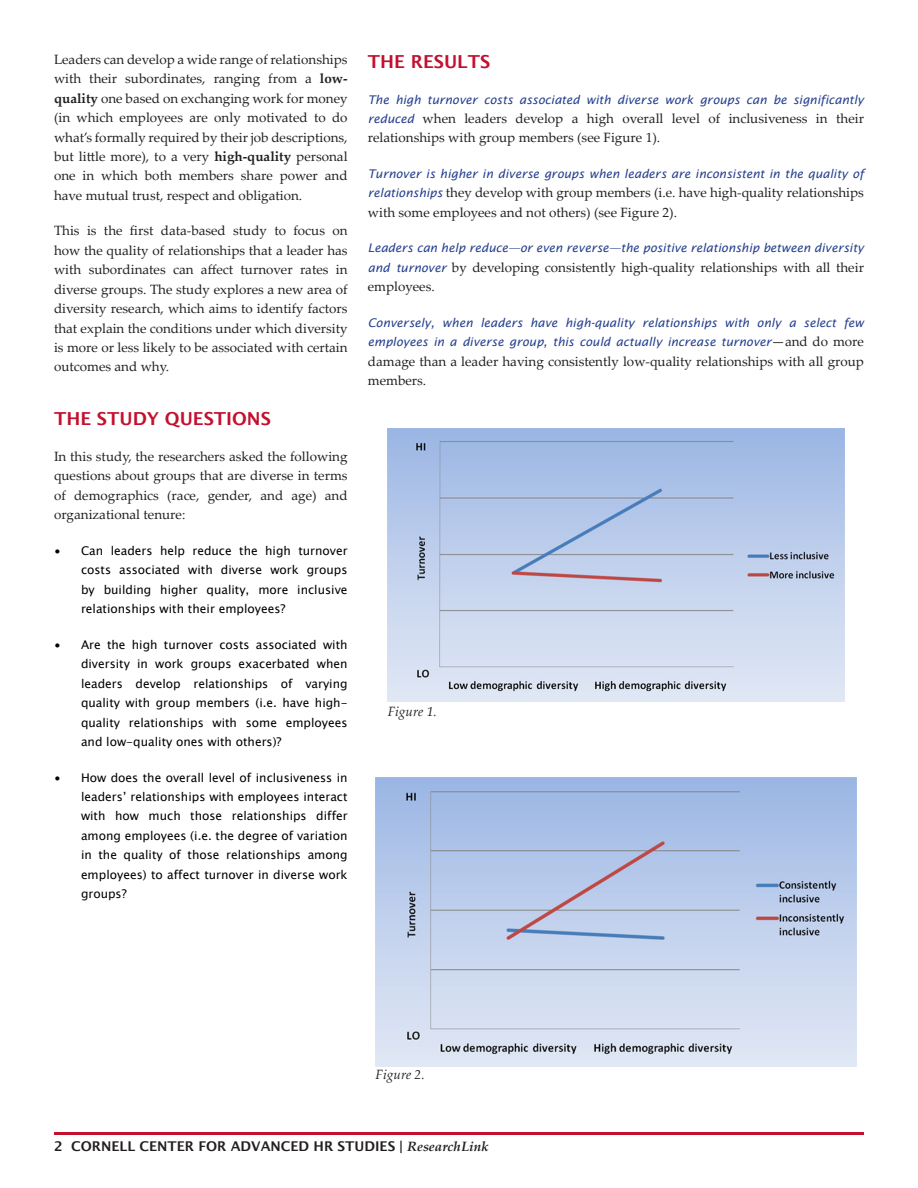
<style>
.page{position:relative;width:918px;height:1188px;background:#fff}
.page>*{position:absolute;margin:0;border:0;box-sizing:border-box;transform-origin:0 0}
.Section_Heading{font:600 18px "Lucida Sans";color:#c3102f}
.t1{font:13.5px/19.5px "Palatino Linotype";color:#231f20}
.Boilerplate_TItle{font:600 13.5px "Lucida Sans";color:#231f20}
.Figure_Captions{font:italic 13.5px "Palatino Linotype";color:#231f20}
.Basic_Bulleted_List{font:12px/19.5px "Lucida Sans Unicode";color:#000;text-align:justify}
.t2{font:italic 12px/19.5px "Lucida Sans";color:#253f8e}
.s1{font-weight:700}
.s2{font-family:"Lucida Sans";font-style:italic;font-size:12px;color:#253f8e}
.s3{font-family:"Palatino Linotype";font-style:normal;font-size:13.5px;color:#231f20}
.s4{font-family:"Palatino Linotype";font-weight:700;font-style:italic}
</style>
<div class="page">
<hr style="left:54px;top:1133px;width:810px;height:2px;background:#c3102f">
<img style="left:388px;top:428px;width:456px;height:274px">
<img style="left:376px;top:777px;width:480px;height:289px">
<p class="t1" style="left:54px;top:49px;width:295px;text-align:justify">Leaders can develop a wide range of relationships with their subordinates, ranging from a <span class="s1">low&shy;quality</span> one based on exchanging work for money (in which employees are only motivated to do what’s formally required by their job descriptions, but little more), to a very <span class="s1">high-quality</span> personal one in which both members share power and have mutual trust, respect and obligation.</p>
<p class="t1" style="left:54px;top:221px;width:295px;text-align:justify">This is the first data-based study to focus on how the quality of relationships that a leader has with subordinates can affect turnover rates in diverse groups. The study explores a new area of diversity research, which aims to identify factors that explain the conditions under which diversity is more or less likely to be associated with certain outcomes and why.</p>
<p class="Section_Heading" style="left:54px;top:409px;width:218px">THE STUDY QUESTIONS</p>
<p class="t1" style="left:54px;top:446px;width:295px;text-align:justify">In this study, the researchers asked the following questions about groups that are diverse in terms of demographics (race, gender, and age) and organizational tenure:</p>
<p class="Basic_Bulleted_List" style="left:54px;top:541px;width:8px">∙</p>
<p class="Basic_Bulleted_List" style="left:81px;top:541px;width:268px">Can leaders help reduce the high turnover costs associated with diverse work groups by building higher quality, more inclusive relationships with their employees?</p>
<p class="Basic_Bulleted_List" style="left:54px;top:635px;width:8px">∙</p>
<p class="Basic_Bulleted_List" style="left:81px;top:635px;width:268px">Are the high turnover costs associated with diversity in work groups exacerbated when leaders develop relationships of varying quality with group members (i.e. have high&shy;quality relationships with some employees and low-quality ones with others)?</p>
<p class="Basic_Bulleted_List" style="left:54px;top:768px;width:8px">∙</p>
<p class="Basic_Bulleted_List" style="left:81px;top:768px;width:268px">How does the overall level of inclusiveness in leaders’ relationships with employees interact with how much those relationships differ among employees (i.e. the degree of variation in the quality of those relationships among employees) to affect turnover in diverse work groups?</p>
<p class="Section_Heading" style="left:368px;top:51px;width:124px">THE RESULTS</p>
<p class="t2" style="left:368px;top:89px;width:497px">The high turnover costs associated with diverse work groups can be significantly</p>
<p class="t1" style="left:368px;top:108px;width:498px"><span class="s2">reduced</span> when leaders develop a high overall level of inclusiveness in their relationships with group members (see Figure 1).</p>
<p class="t2" style="left:368px;top:164px;width:498px">Turnover is higher in diverse groups when leaders are inconsistent in the quality of</p>
<p class="t1" style="left:368px;top:183px;width:498px"><span class="s2">relationships</span> they develop with group members (i.e. have high-quality relationships with some employees and not others) (see Figure 2).</p>
<p class="t2" style="left:368px;top:238px;width:498px">Leaders can help reduce—or even reverse—the positive relationship between diversity</p>
<p class="t1" style="left:368px;top:257px;width:498px"><span class="s2">and turnover</span> by developing consistently high-quality relationships with all their employees.</p>
<p class="t2" style="left:368px;top:313px;width:498px">Conversely, when leaders have high-quality relationships with only a select few employees in a diverse group, this could actually increase turnover<span class="s3">—and do more</span></p>
<p class="t1" style="left:368px;top:351px;width:498px">damage than a leader having consistently low-quality relationships with all group members.</p>
<p class="Figure_Captions" style="left:388px;top:702px;width:51px">Figure 1.</p>
<p class="Figure_Captions" style="left:376px;top:1065px;width:51px">Figure 2.</p>
<p class="Boilerplate_TItle" style="left:54px;top:1139px;width:436px">2 CORNELL CENTER FOR ADVANCED HR STUDIES | <span class="s4">ResearchLink</span></p>
</div>
